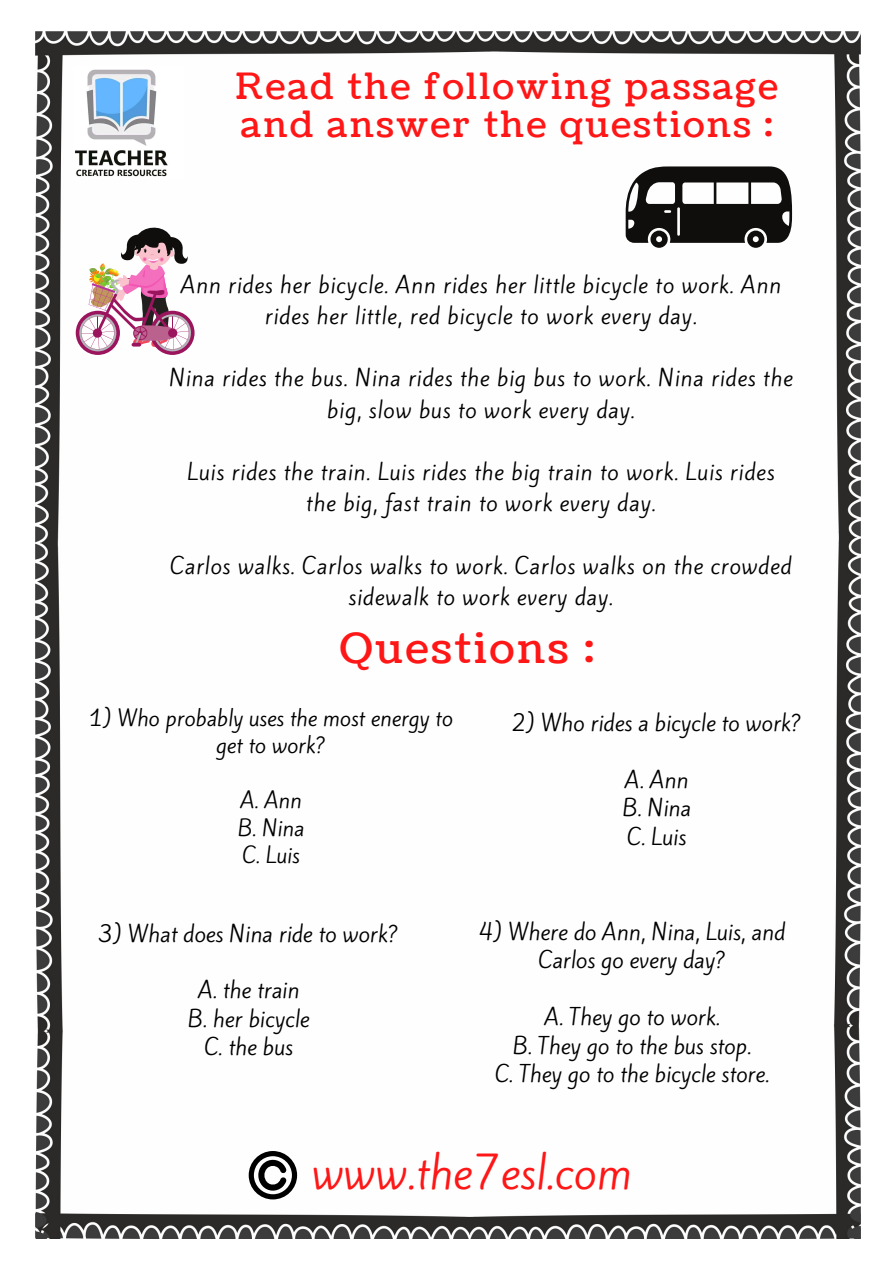
<style>
.page{position:relative;width:894px;height:1264px;background:#fff}
.page>*{position:absolute;margin:0;border:0;box-sizing:border-box;transform-origin:0 0}
.t1{font:42px "Kite One";color:#ff1616}
.t2{font:42px "Coustard";letter-spacing:.07em;color:#ff1616}
.t3{font:36px/38.8px "Coustard";letter-spacing:.07em;color:#ff1616}
.t4{font:21px/31.2px "Kite One";letter-spacing:.035em;color:#000;text-align:center}
.t5{font:21px/28.5px "Kite One";color:#000;text-align:center}
.t6{font:20.4px/27.6px "Kite One";color:#000;text-align:center}
</style>
<div class="page">
<img style="left:36px;top:32px;width:824px;height:1206px">
<div style="left:75px;top:297px;width:156px;height:789px;background:#fefefe"></div>
<img style="left:73px;top:66px;width:111px;height:113px">
<svg style="left:248px;top:1150px;width:49px;height:49px"></svg>
<svg style="left:625px;top:166px;width:166px;height:82px"></svg>
<svg style="left:76px;top:228px;width:118px;height:127px"></svg>
<h2 class="t3" style="left:235px;top:68px;width:543px">Read the following passage and answer the questions :</h2>
<p class="t4" style="left:181px;top:269px;width:601px">Ann rides her bicycle. Ann rides her little bicycle to work. Ann rides her little, red bicycle to work every day.</p>
<p class="t4" style="left:169px;top:363px;width:625px">Nina rides the bus. Nina rides the big bus to work. Nina rides the big, slow bus to work every day.</p>
<p class="t4" style="left:187px;top:456px;width:588px">Luis rides the train. Luis rides the big train to work. Luis rides the big, fast train to work every day.</p>
<p class="t4" style="left:170px;top:550px;width:622px">Carlos walks. Carlos walks to work. Carlos walks on the crowded sidewalk to work every day.</p>
<h1 class="t2" style="left:339px;top:620px;width:256px">Questions :</h1>
<p class="t6" style="left:89px;top:704px;width:365px">1) Who probably uses the most energy to get to work?</p>
<p class="t6" style="left:238px;top:787px;width:68px;text-align:left">A. Ann<br>B. Nina<br>C. Luis</p>
<p class="t5" style="left:511px;top:708px;width:291px">2) Who rides a bicycle to work?</p>
<p class="t5" style="left:622px;top:765px;width:70px;text-align:left">A. Ann<br>B. Nina<br>C. Luis</p>
<p class="t5" style="left:99px;top:919px;width:301px">3) What does Nina ride to work?</p>
<p class="t5" style="left:188px;top:976px;width:123px">A. the train<br>B. her bicycle<br>C. the bus</p>
<p class="t5" style="left:479px;top:917px;width:307px">4) Where do Ann, Nina, Luis, and<br>Carlos go every day?</p>
<p class="t5" style="left:495px;top:1003px;width:276px">A. They go to work.<br>B. They go to the bus stop.<br>C. They go to the bicycle store.</p>
<h1 class="t1" style="left:311px;top:1142px;width:322px">www.the7esl.com</h1>
</div>
